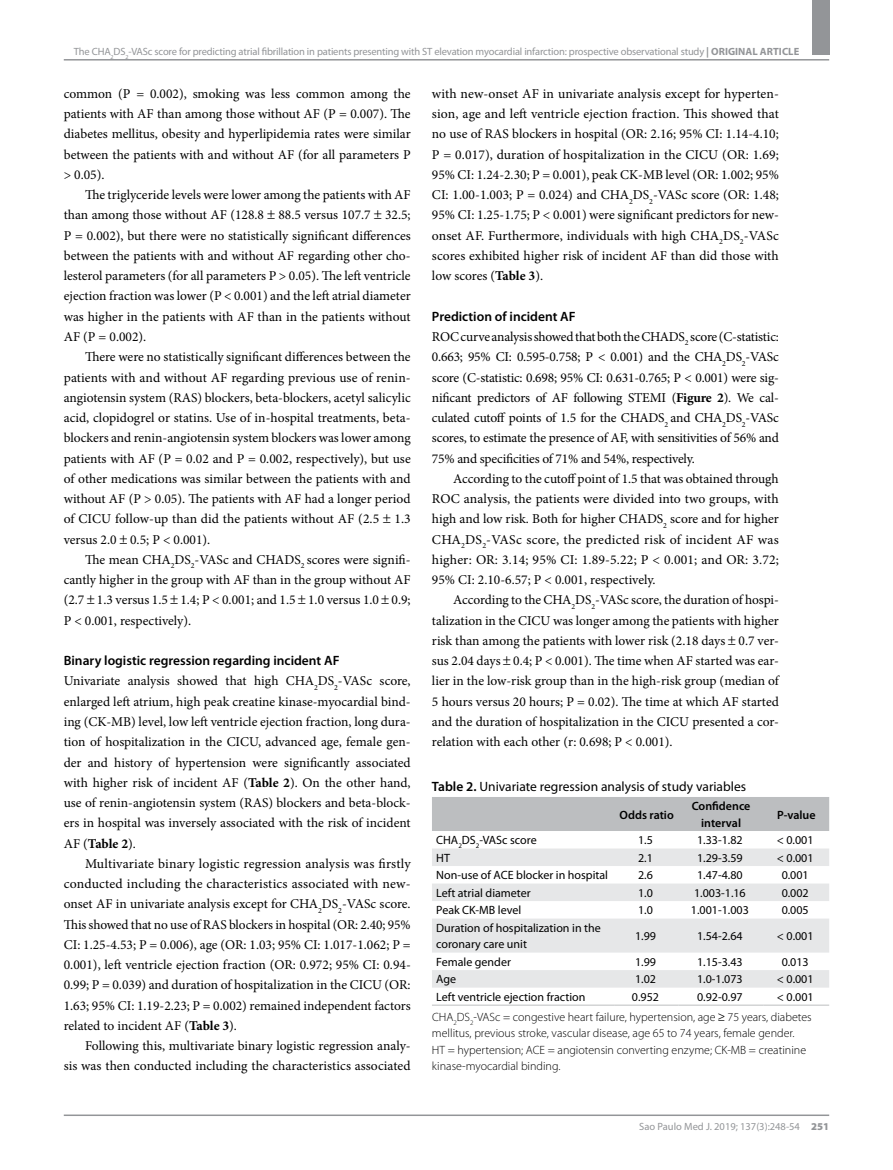
<style>
.page{position:relative;width:893px;height:1170px;background:#fff}
.page>*{position:absolute;margin:0;border:0;box-sizing:border-box;transform-origin:0 0}
.t1{font:13.5px/20.2px "Minion Pro";color:#000;text-align:justify}
.t2{font:600 13.5px "Myriad Pro";color:#000}
.t3{font:13.5px "Myriad Pro";color:#000}
.t4{font:12px/16.5px "Myriad Pro";color:#000}
.t5{font:300 12px/16.5px "Myriad Pro";color:#000;text-align:right}
.t6{font:600 12px/16.5px "Myriad Pro";color:#000;text-align:center}
.t7{font:10.5px "Myriad Pro";letter-spacing:-.015em;color:#939598}
.s1{font-weight:700}
.s2{font-weight:600}
.s3{font-weight:400}
.s4{font-weight:900}
</style>
<div class="page">
<div style="left:812px;top:0;width:17px;height:55px;background:#939598"></div>
<hr style="left:64px;top:59px;width:765px;height:2px;background:#939598">
<hr style="left:64px;top:1114px;width:765px;height:1px;background:#939598">
<div style="left:432px;top:797px;width:397px;height:34px;background:#bcbec0"></div>
<svg style="left:432px;top:848px;width:397px;height:139px;fill:#e6e7e8"></svg>
<hr style="left:432px;top:1004px;width:183px;height:1px;background:#bcbec0">
<hr style="left:615px;top:1004px;width:64px;height:1px;background:#bcbec0">
<hr style="left:679px;top:1004px;width:85px;height:1px;background:#bcbec0">
<hr style="left:764px;top:1004px;width:65px;height:1px;background:#bcbec0">
<p class="t7" style="left:74px;top:45px;width:727px">The CHA<sub>2</sub>DS<sub>2</sub>-VASc score for predicting atrial fibrillation in patients presenting with ST elevation myocardial infarction: prospective observational study <span class="s1">| ORIGINAL ARTICLE</span></p>
<p class="t1" style="left:64px;top:83px;width:348px">common (P = 0.002), smoking was less common among the patients with AF than among those without AF (P = 0.007). The diabetes mellitus, obesity and hyperlipidemia rates were similar between the patients with and without AF (for all parameters P &gt; 0.05).</p>
<p class="t1" style="left:64px;top:185px;width:349px;text-indent:21px">The triglyceride levels were lower among the patients with AF than among those without AF (128.8 88.5 versus 107.7 32.5; P = 0.002), but there were no statistically significant differences between the patients with and without AF regarding other cho&shy;lesterol parameters (for all parameters P &gt; 0.05). The left ventricle ejection fraction was lower (P &lt; 0.001) and the left atrial diameter was higher in the patients with AF than in the patients without AF (P = 0.002).</p>
<p class="t1" style="left:64px;top:347px;width:349px;text-indent:21px">There were no statistically significant differences between the patients with and without AF regarding previous use of renin&shy;angiotensin system (RAS) blockers, beta-blockers, acetyl salicylic acid, clopidogrel or statins. Use of in-hospital treatments, beta&shy;blockers and renin-angiotensin system blockers was lower among patients with AF (P = 0.02 and P = 0.002, respectively), but use of other medications was similar between the patients with and without AF (P &gt; 0.05). The patients with AF had a longer period of CICU follow-up than did the patients without AF (2.5 1.3 versus 2.0 0.5; P &lt; 0.001).</p>
<p class="t1" style="left:64px;top:549px;width:348px;text-indent:21px">The mean CHA<sub>2</sub>DS<sub>2</sub>-VASc and CHADS<sub>2</sub> scores were signifi&shy;cantly higher in the group with AF than in the group without AF (2.7 1.3 versus 1.5 1.4; P &lt; 0.001; and 1.5 1.0 versus 1.0 0.9; P &lt; 0.001, respectively).</p>
<p class="t2" style="left:64px;top:652px;width:277px">Binary logistic regression regarding incident AF</p>
<p class="t1" style="left:64px;top:671px;width:348px">Univariate analysis showed that high CHA<sub>2</sub>DS<sub>2</sub>-VASc score, enlarged left atrium, high peak creatine kinase-myocardial bind&shy;ing (CK-MB) level, low left ventricle ejection fraction, long dura&shy;tion of hospitalization in the CICU, advanced age, female gen&shy;der and history of hypertension were significantly associated with higher risk of incident AF (<span class="s1">Table 2</span>). On the other hand, use of renin-angiotensin system (RAS) blockers and beta-block&shy;ers in hospital was inversely associated with the risk of incident AF (<span class="s1">Table 2</span>).</p>
<p class="t1" style="left:64px;top:853px;width:349px;text-indent:21px">Multivariate binary logistic regression analysis was firstly conducted including the characteristics associated with new&shy;onset AF in univariate analysis except for CHA<sub>2</sub>DS<sub>2</sub>-VASc score.<br>This showed that no use of RAS blockers in hospital (OR: 2.40; 95% CI: 1.25-4.53; P = 0.006), age (OR: 1.03; 95% CI: 1.017-1.062; P = 0.001), left ventricle ejection fraction (OR: 0.972; 95% CI: 0.94- 0.99; P = 0.039) and duration of hospitalization in the CICU (OR:<br>1.63; 95% CI: 1.19-2.23; P = 0.002) remained independent factors related to incident AF (<span class="s1">Table 3</span>).</p>
<p class="t1" style="left:64px;top:1035px;width:348px;text-align:right">Following this, multivariate binary logistic regression analy-<br>sis was then conducted including the characteristics associated</p>
<p class="t1" style="left:432px;top:83px;width:348px">with new-onset AF in univariate analysis except for hyperten&shy;sion, age and left ventricle ejection fraction. This showed that no use of RAS blockers in hospital (OR: 2.16; 95% CI: 1.14-4.10; P = 0.017), duration of hospitalization in the CICU (OR: 1.69; 95% CI: 1.24-2.30; P = 0.001), peak CK-MB level (OR: 1.002; 95% CI: 1.00-1.003; P = 0.024) and CHA<sub>2</sub>DS<sub>2</sub>-VASc score (OR: 1.48; 95% CI: 1.25-1.75; P &lt; 0.001) were significant predictors for new&shy;onset AF. Furthermore, individuals with high CHA<sub>2</sub>DS<sub>2</sub>-VASc scores exhibited higher risk of incident AF than did those with low scores (<span class="s1">Table 3</span>).</p>
<p class="t2" style="left:432px;top:307px;width:145px">Prediction of incident AF</p>
<p class="t1" style="left:432px;top:326px;width:348px">ROC curve analysis showed that both the CHADS<sub>2</sub> score (C-statistic:<br>0.663; 95% CI: 0.595-0.758; P &lt; 0.001) and the CHA<sub>2</sub>DS<sub>2</sub>-VASc score (C-statistic: 0.698; 95% CI: 0.631-0.765; P &lt; 0.001) were sig&shy;nificant predictors of AF following STEMI (<span class="s1">Figure 2</span>). We cal&shy;culated cutoff points of 1.5 for the CHADS<sub>2</sub> and CHA<sub>2</sub>DS<sub>2</sub>-VASc scores, to estimate the presence of AF, with sensitivities of 56% and 75% and specificities of 71% and 54%, respectively.</p>
<p class="t1" style="left:432px;top:468px;width:349px;text-indent:21px">According to the cutoff point of 1.5 that was obtained through ROC analysis, the patients were divided into two groups, with high and low risk. Both for higher CHADS<sub>2</sub> score and for higher CHA<sub>2</sub>DS<sub>2</sub>-VASc score, the predicted risk of incident AF was higher: OR: 3.14; 95% CI: 1.89-5.22; P &lt; 0.001; and OR: 3.72; 95% CI: 2.10-6.57; P &lt; 0.001, respectively.</p>
<p class="t1" style="left:432px;top:590px;width:348px;text-indent:21px">According to the CHA<sub>2</sub>DS<sub>2</sub>-VASc score, the duration of hospi&shy;talization in the CICU was longer among the patients with higher risk than among the patients with lower risk (2.18 days 0.7 ver&shy;sus 2.04 days 0.4; P &lt; 0.001). The time when AF started was ear&shy;lier in the low-risk group than in the high-risk group (median of 5 hours versus 20 hours; P = 0.02). The time at which AF started and the duration of hospitalization in the CICU presented a cor&shy;relation with each other (r: 0.698; P &lt; 0.001).</p>
<p class="t3" style="left:432px;top:777px;width:316px"><span class="s2">Table 2.</span> Univariate regression analysis of study variables</p>
<p class="t6" style="left:620px;top:805px;width:56px">Odds ratio</p>
<p class="t6" style="left:692px;top:797px;width:60px">Confidence interval</p>
<p class="t6" style="left:777px;top:805px;width:40px">P-value</p>
<p class="t4" style="left:436px;top:831px;width:102px">CHA<sub>2</sub>DS<sub>2</sub>-VASc score</p>
<p class="t4" style="left:638px;top:831px;width:16px">1.5</p>
<p class="t4" style="left:697px;top:831px;width:47px">1.33-1.82</p>
<p class="t4" style="left:777px;top:831px;width:38px">&lt; 0.001</p>
<p class="t4" style="left:436px;top:849px;width:15px">HT</p>
<p class="t4" style="left:638px;top:849px;width:16px">2.1</p>
<p class="t4" style="left:697px;top:849px;width:47px">1.29-3.59</p>
<p class="t4" style="left:777px;top:849px;width:38px">&lt; 0.001</p>
<p class="t4" style="left:436px;top:866px;width:173px">Non-use of ACE blocker in hospital</p>
<p class="t4" style="left:638px;top:866px;width:16px">2.6</p>
<p class="t4" style="left:697px;top:866px;width:47px">1.47-4.80</p>
<p class="t4" style="left:782px;top:866px;width:29px">0.001</p>
<p class="t4" style="left:436px;top:884px;width:96px">Left atrial diameter</p>
<p class="t4" style="left:638px;top:884px;width:16px">1.0</p>
<p class="t4" style="left:694px;top:884px;width:53px">1.003-1.16</p>
<p class="t4" style="left:782px;top:884px;width:29px">0.002</p>
<p class="t4" style="left:436px;top:901px;width:87px">Peak CK-MB level</p>
<p class="t4" style="left:638px;top:901px;width:16px">1.0</p>
<p class="t4" style="left:691px;top:901px;width:59px">1.001-1.003</p>
<p class="t4" style="left:782px;top:901px;width:29px">0.005</p>
<p class="t4" style="left:436px;top:919px;width:166px">Duration of hospitalization in the coronary care unit</p>
<p class="t4" style="left:635px;top:927px;width:22px">1.99</p>
<p class="t4" style="left:697px;top:927px;width:47px">1.54-2.64</p>
<p class="t4" style="left:777px;top:927px;width:38px">&lt; 0.001</p>
<p class="t4" style="left:436px;top:953px;width:76px">Female gender</p>
<p class="t4" style="left:635px;top:953px;width:22px">1.99</p>
<p class="t4" style="left:697px;top:953px;width:47px">1.15-3.43</p>
<p class="t4" style="left:782px;top:953px;width:29px">0.013</p>
<p class="t4" style="left:436px;top:970px;width:21px">Age</p>
<p class="t4" style="left:635px;top:970px;width:22px">1.02</p>
<p class="t4" style="left:697px;top:970px;width:47px">1.0-1.073</p>
<p class="t4" style="left:777px;top:970px;width:38px">&lt; 0.001</p>
<p class="t4" style="left:436px;top:988px;width:151px">Left ventricle ejection fraction</p>
<p class="t4" style="left:632px;top:988px;width:29px">0.952</p>
<p class="t4" style="left:697px;top:988px;width:47px">0.92-0.97</p>
<p class="t5" style="left:432px;top:986px;width:383px;line-height:20px"><span class="s3">&lt; 0.001<br></span>CHA<sub>2</sub>DS<sub>2</sub>-VASc = congestive heart failure, hypertension, age ≥ 75 years, diabetes</p>
<p class="t5" style="left:432px;top:1024px;width:376px;text-align:left">mellitus, previous stroke, vascular disease, age 65 to 74 years, female gender.<br>HT = hypertension; ACE = angiotensin converting enzyme; CK-MB = creatinine kinase-myocardial binding.</p>
<p class="t7" style="left:639px;top:1119px;width:191px">Sao Paulo Med J. 2019; 137(3):248-54 <span class="s4">251</span></p>
</div>
